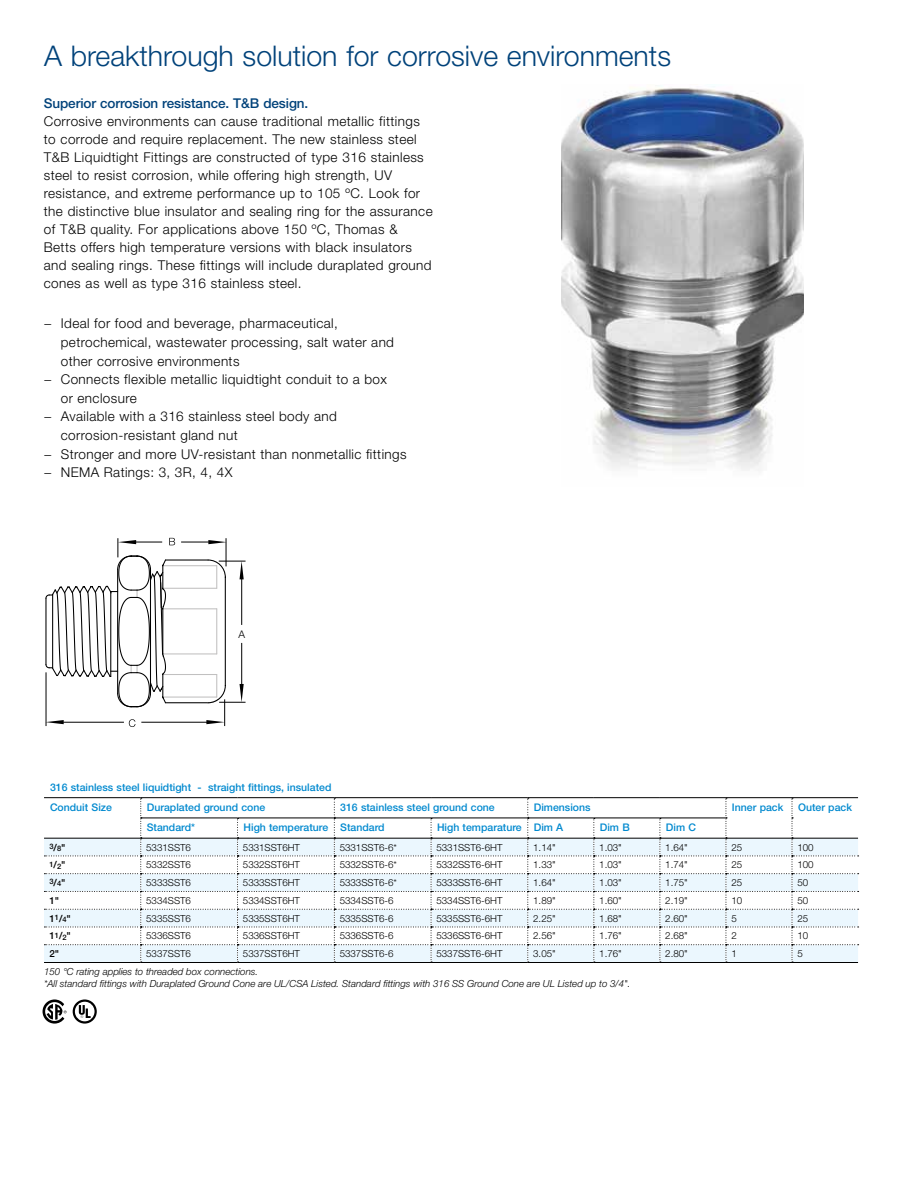
<style>
.page{position:relative;width:918px;height:1188px;background:#fff}
.page>*{position:absolute;margin:0;border:0;box-sizing:border-box;transform-origin:0 0}
.t1{font:300 28.5px "Helvetica Neue LT Std";color:#00427a}
.t2{font:300 13.5px/18px "Helvetica Neue LT Std";letter-spacing:.03em;color:#000}
.t3{font:500 13.5px "Helvetica Neue LT Std";letter-spacing:-.005em;color:#00427a}
.t4{font:500 10.5px/20.2px "Helvetica Neue LT Std";color:#0089cf}
.t5{font:300 10.5px "Helvetica Neue LT Std";color:#000}
.t6{font:300 9.75px "Helvetica Neue LT Std";color:#000}
.t7{font:italic 300 9.75px/12.5px "Helvetica Neue LT Std";color:#000}
.t8{font:500 9.75px "Helvetica Neue LT Std";color:#000}
.t9{font:500 7.5px "Helvetica Neue LT Std";color:#000}
.s1{font-size:9.75px}
.s2{font-size:7.5px}
</style>
<div class="page">
<img style="left:562px;top:86px;width:242px;height:385px">
<hr style="left:44px;top:797px;width:97px;height:1px;background:#000">
<hr style="left:141px;top:797px;width:97px;height:1px;background:#000">
<hr style="left:238px;top:797px;width:96px;height:1px;background:#000">
<hr style="left:334px;top:797px;width:97px;height:1px;background:#000">
<hr style="left:431px;top:797px;width:97px;height:1px;background:#000">
<hr style="left:528px;top:797px;width:66px;height:1px;background:#000">
<hr style="left:594px;top:797px;width:66px;height:1px;background:#000">
<hr style="left:660px;top:797px;width:66px;height:1px;background:#000">
<hr style="left:726px;top:797px;width:66px;height:1px;background:#000">
<hr style="left:792px;top:797px;width:66px;height:1px;background:#000">
<svg style="left:44px;top:798px;width:815px;height:165px"></svg>
<hr style="left:141px;top:818px;width:97px;height:1px;background:#000">
<hr style="left:238px;top:818px;width:96px;height:1px;background:#000">
<hr style="left:334px;top:818px;width:97px;height:1px;background:#000">
<hr style="left:431px;top:818px;width:97px;height:1px;background:#000">
<hr style="left:528px;top:818px;width:66px;height:1px;background:#000">
<hr style="left:594px;top:818px;width:66px;height:1px;background:#000">
<hr style="left:660px;top:818px;width:66px;height:1px;background:#000">
<hr style="left:44px;top:838px;width:97px;height:1px;background:#000">
<hr style="left:141px;top:838px;width:97px;height:1px;background:#000">
<hr style="left:238px;top:838px;width:96px;height:1px;background:#000">
<hr style="left:334px;top:838px;width:97px;height:1px;background:#000">
<hr style="left:431px;top:838px;width:97px;height:1px;background:#000">
<hr style="left:528px;top:838px;width:66px;height:1px;background:#000">
<hr style="left:594px;top:838px;width:66px;height:1px;background:#000">
<hr style="left:660px;top:838px;width:66px;height:1px;background:#000">
<hr style="left:726px;top:838px;width:66px;height:1px;background:#000">
<hr style="left:792px;top:838px;width:66px;height:1px;background:#000">
<hr style="left:44px;top:962px;width:97px;height:1px;background:#000">
<hr style="left:141px;top:962px;width:97px;height:1px;background:#000">
<hr style="left:238px;top:962px;width:96px;height:1px;background:#000">
<hr style="left:334px;top:962px;width:97px;height:1px;background:#000">
<hr style="left:431px;top:962px;width:97px;height:1px;background:#000">
<hr style="left:528px;top:962px;width:66px;height:1px;background:#000">
<hr style="left:594px;top:962px;width:66px;height:1px;background:#000">
<hr style="left:660px;top:962px;width:66px;height:1px;background:#000">
<hr style="left:726px;top:962px;width:66px;height:1px;background:#000">
<hr style="left:792px;top:962px;width:66px;height:1px;background:#000">
<svg style="left:43px;top:999px;width:24px;height:25px"></svg>
<svg style="left:73px;top:999px;width:24px;height:25px"></svg>
<hr style="left:909px;top:513px;width:1px;height:221px;background:#000">
<svg style="left:45px;top:537px;width:201px;height:190px"></svg>
<h1 class="t1" style="left:44px;top:38px;width:628px">A breakthrough solution for corrosive environments</h1>
<p class="t3" style="left:44px;top:95px;width:266px">Superior corrosion resistance. T&amp;B design.</p>
<p class="t2" style="left:44px;top:112px;width:390px">Corrosive environments can cause traditional metallic fittings to corrode and require replacement. The new stainless steel T&amp;B Liquidtight Fittings are constructed of type 316 stainless steel to resist corrosion, while offering high strength, UV resistance, and extreme performance up to 105 ºC. Look for the distinctive blue insulator and sealing ring for the assurance of T&amp;B quality. For applications above 150 ºC, Thomas &amp; Betts offers high temperature versions with black insulators and sealing rings. These fittings will include duraplated ground cones as well as type 316 stainless steel.</p>
<p class="t2" style="left:44px;top:314px;width:296px">− Ideal for food and beverage, pharmaceutical,</p>
<p class="t2" style="left:61px;top:333px;width:335px">petrochemical, wastewater processing, salt water and</p>
<p class="t2" style="left:61px;top:351px;width:180px">other corrosive environments</p>
<p class="t2" style="left:44px;top:370px;width:345px">− Connects flexible metallic liquidtight conduit to a box</p>
<p class="t2" style="left:61px;top:389px;width:77px">or enclosure</p>
<p class="t2" style="left:44px;top:407px;width:295px">− Available with a 316 stainless steel body and</p>
<p class="t2" style="left:61px;top:426px;width:179px">corrosion-resistant gland nut</p>
<p class="t2" style="left:44px;top:444px;width:364px">− Stronger and more UV-resistant than nonmetallic fittings</p>
<p class="t2" style="left:44px;top:463px;width:190px">− NEMA Ratings: 3, 3R, 4, 4X</p>
<p class="t5" style="left:238px;top:628px;width:8px">A</p>
<p class="t4" style="left:50px;top:777px;width:283px">316 stainless steel liquidtight - straight fittings, insulated<br>Conduit Size</p>
<p class="t4" style="left:147px;top:797px;width:120px">Duraplated ground cone</p>
<p class="t4" style="left:340px;top:797px;width:156px">316 stainless steel ground cone</p>
<p class="t4" style="left:534px;top:797px;width:58px">Dimensions</p>
<p class="t4" style="left:732px;top:797px;width:53px">Inner pack</p>
<p class="t4" style="left:798px;top:797px;width:55px">Outer pack</p>
<p class="t4" style="left:147px;top:817px;width:50px">Standard*</p>
<p class="t4" style="left:244px;top:817px;width:143px">High temperature Standard</p>
<p class="t4" style="left:437px;top:817px;width:128px">High temparature Dim A</p>
<p class="t4" style="left:600px;top:817px;width:31px">Dim B</p>
<p class="t4" style="left:666px;top:817px;width:32px">Dim C</p>
<p class="t9" style="left:49px;top:843px;width:18px">3<span class="s1">/</span>8<span class="s1">"</span></p>
<p class="t6" style="left:146px;top:841px;width:46px">5331SST6</p>
<p class="t6" style="left:243px;top:841px;width:59px">5331SST6HT</p>
<p class="t6" style="left:340px;top:841px;width:59px">5331SST6-6*</p>
<p class="t6" style="left:436px;top:841px;width:68px">5331SST6-6HT</p>
<p class="t6" style="left:533px;top:841px;width:24px">1.14"</p>
<p class="t6" style="left:599px;top:841px;width:24px">1.03"</p>
<p class="t6" style="left:665px;top:841px;width:24px">1.64"</p>
<p class="t6" style="left:731px;top:841px;width:12px">25</p>
<p class="t6" style="left:797px;top:841px;width:18px">100</p>
<p class="t9" style="left:49px;top:860px;width:18px">1<span class="s1">/</span>2<span class="s1">"</span></p>
<p class="t6" style="left:146px;top:859px;width:46px">5332SST6</p>
<p class="t6" style="left:243px;top:859px;width:59px">5332SST6HT</p>
<p class="t6" style="left:340px;top:859px;width:59px">5332SST6-6*</p>
<p class="t6" style="left:436px;top:859px;width:68px">5332SST6-6HT</p>
<p class="t6" style="left:533px;top:859px;width:24px">1.33"</p>
<p class="t6" style="left:599px;top:859px;width:24px">1.03"</p>
<p class="t6" style="left:665px;top:859px;width:24px">1.74"</p>
<p class="t6" style="left:731px;top:859px;width:12px">25</p>
<p class="t6" style="left:797px;top:859px;width:18px">100</p>
<p class="t9" style="left:49px;top:878px;width:18px">3<span class="s1">/</span>4<span class="s1">"</span></p>
<p class="t6" style="left:146px;top:877px;width:46px">5333SST6</p>
<p class="t6" style="left:243px;top:877px;width:59px">5333SST6HT</p>
<p class="t6" style="left:340px;top:877px;width:59px">5333SST6-6*</p>
<p class="t6" style="left:436px;top:877px;width:68px">5333SST6-6HT</p>
<p class="t6" style="left:533px;top:877px;width:24px">1.64"</p>
<p class="t6" style="left:599px;top:877px;width:24px">1.03"</p>
<p class="t6" style="left:665px;top:877px;width:24px">1.75"</p>
<p class="t6" style="left:731px;top:877px;width:12px">25</p>
<p class="t6" style="left:797px;top:877px;width:12px">50</p>
<p class="t8" style="left:49px;top:895px;width:11px">1"</p>
<p class="t6" style="left:146px;top:894px;width:46px">5334SST6</p>
<p class="t6" style="left:243px;top:894px;width:59px">5334SST6HT</p>
<p class="t6" style="left:340px;top:894px;width:55px">5334SST6-6</p>
<p class="t6" style="left:436px;top:894px;width:68px">5334SST6-6HT</p>
<p class="t6" style="left:533px;top:894px;width:24px">1.89"</p>
<p class="t6" style="left:599px;top:894px;width:24px">1.60"</p>
<p class="t6" style="left:665px;top:894px;width:24px">2.19"</p>
<p class="t6" style="left:731px;top:894px;width:12px">10</p>
<p class="t6" style="left:797px;top:894px;width:12px">50</p>
<p class="t8" style="left:49px;top:912px;width:23px">1<sup>1</sup>/<span class="s2">4</span>"</p>
<p class="t6" style="left:146px;top:912px;width:46px">5335SST6</p>
<p class="t6" style="left:243px;top:912px;width:59px">5335SST6HT</p>
<p class="t6" style="left:340px;top:912px;width:55px">5335SST6-6</p>
<p class="t6" style="left:436px;top:912px;width:68px">5335SST6-6HT</p>
<p class="t6" style="left:533px;top:912px;width:24px">2.25"</p>
<p class="t6" style="left:599px;top:912px;width:24px">1.68"</p>
<p class="t6" style="left:665px;top:912px;width:24px">2.60"</p>
<p class="t6" style="left:731px;top:912px;width:7px">5</p>
<p class="t6" style="left:797px;top:912px;width:12px">25</p>
<p class="t8" style="left:49px;top:930px;width:23px">1<sup>1</sup>/<span class="s2">2</span>"</p>
<p class="t6" style="left:146px;top:930px;width:46px">5336SST6</p>
<p class="t6" style="left:243px;top:930px;width:59px">5336SST6HT</p>
<p class="t6" style="left:340px;top:930px;width:55px">5336SST6-6</p>
<p class="t6" style="left:436px;top:930px;width:68px">5336SST6-6HT</p>
<p class="t6" style="left:533px;top:930px;width:24px">2.56"</p>
<p class="t6" style="left:599px;top:930px;width:24px">1.76"</p>
<p class="t6" style="left:665px;top:930px;width:24px">2.68"</p>
<p class="t6" style="left:731px;top:930px;width:7px">2</p>
<p class="t6" style="left:797px;top:930px;width:12px">10</p>
<p class="t8" style="left:49px;top:948px;width:11px">2"</p>
<p class="t6" style="left:146px;top:948px;width:46px">5337SST6</p>
<p class="t6" style="left:243px;top:948px;width:59px">5337SST6HT</p>
<p class="t6" style="left:340px;top:948px;width:55px">5337SST6-6</p>
<p class="t6" style="left:436px;top:948px;width:68px">5337SST6-6HT</p>
<p class="t6" style="left:533px;top:948px;width:24px">3.05"</p>
<p class="t6" style="left:599px;top:948px;width:24px">1.76"</p>
<p class="t6" style="left:665px;top:948px;width:24px">2.80"</p>
<p class="t6" style="left:731px;top:948px;width:7px">1</p>
<p class="t6" style="left:797px;top:948px;width:7px">5</p>
<p class="t7" style="left:44px;top:965px;width:588px">150 °C rating applies to threaded box connections.<br>*All standard fittings with Duraplated Ground Cone are UL/CSA Listed. Standard fittings with 316 SS Ground Cone are UL Listed up to 3/4".</p>
</div>
